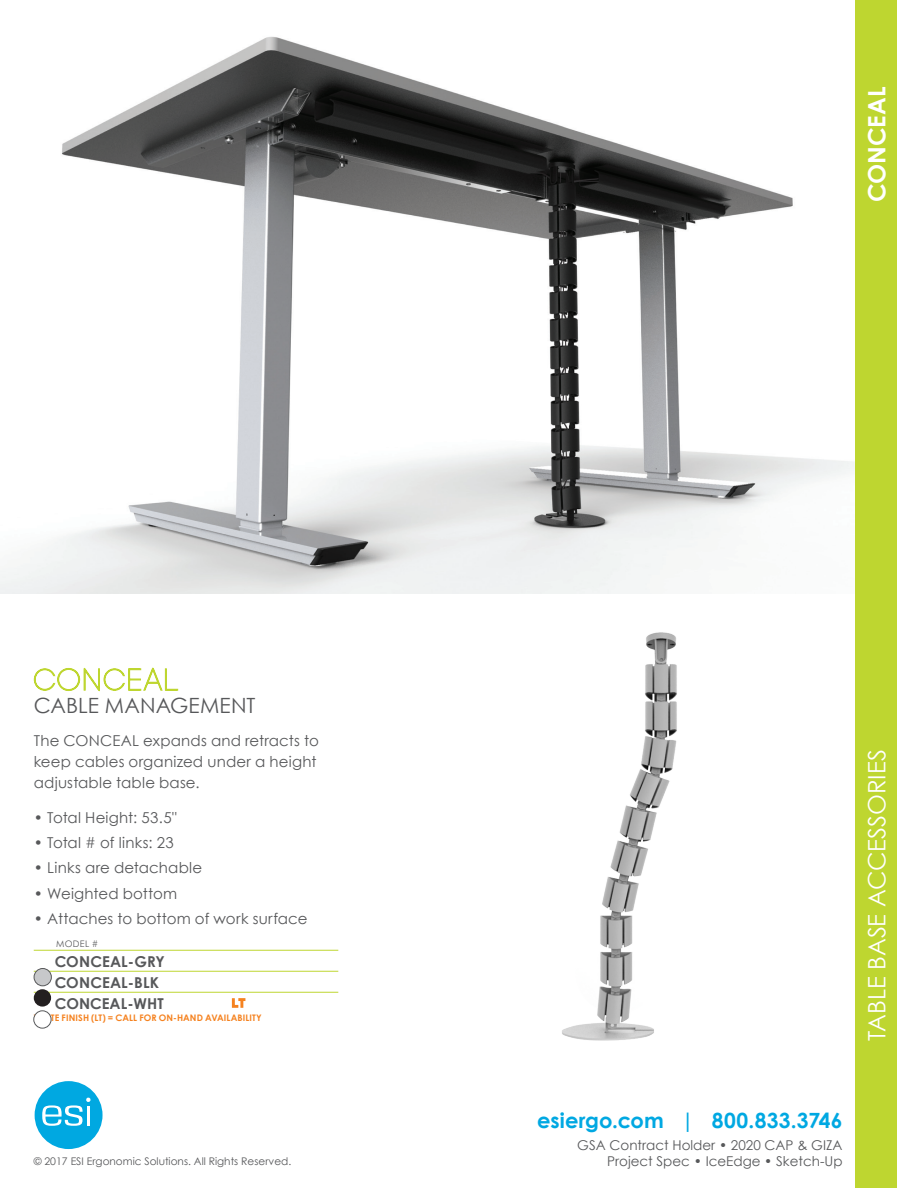
<style>
.page{position:relative;width:918px;height:1188px;background:#fff}
.page>*{position:absolute;margin:0;border:0;box-sizing:border-box;transform-origin:0 0}
.t1{font:24px "Century Gothic";color:#fff}
.t2{font:700 24px "Century Gothic";letter-spacing:-.005em;color:#fff}
.bold_footer{font:700 21px "Century Gothic";letter-spacing:.005em;color:#00a8e2}
.Product_Subline{font:21px "Century Gothic";color:#57585a}
.Caption_Body_Large{font:15px/21px "Century Gothic";letter-spacing:.01em;color:#57585a}
.Lighting_Product_Und{font:700 15px "Century Gothic";letter-spacing:.005em;color:#57585a}
.MONITOR_PRICE_NO_UND{font:700 15px "Century Gothic";color:#57585a}
.footer_body{font:13.5px/16.2px "Century Gothic";color:#57585a;text-align:right}
.copyright{font:10.5px "Century Gothic";color:#57585a}
.Work_Surface_Options{font:700 9px "Century Gothic";letter-spacing:.01em;color:#f58220}
.Accessories_Part___L{font:9px "Century Gothic";letter-spacing:.035em;color:#57585a}
</style>
<div class="page">
<img style="left:0;top:36px;width:855px;height:558px">
<svg style="left:33px;top:667px;width:146px;height:25px"></svg>
<div style="left:855px;top:0;width:42px;height:1188px;background:#bed630"></div>
<div style="left:35px;top:1081px;width:68px;height:68px;background:#00a8e1;border-radius:50%"></div>
<svg style="left:42px;top:1098px;width:48px;height:28px"></svg>
<hr style="left:87px;top:1106px;width:3px;height:19px;background:#fff">
<hr style="left:34px;top:950px;width:304px;height:1px;background:#bed630">
<hr style="left:34px;top:971px;width:304px;height:1px;background:#bed630">
<hr style="left:34px;top:992px;width:304px;height:1px;background:#bed630">
<div style="left:34px;top:968px;width:17px;height:18px;background:#c7c8ca;border-radius:50%"></div>
<div style="left:34px;top:968px;width:18px;height:18px;border:1px solid #57585a;border-radius:50%"></div>
<div style="left:34px;top:989px;width:17px;height:18px;background:#231f20;border-radius:50%"></div>
<img style="left:610px;top:632px;width:67px;height:245px">
<svg style="left:562px;top:877px;width:92px;height:164px"></svg>
<div style="left:33px;top:1011px;width:18px;height:17px;border:1px solid #57585a;border-radius:50%"></div>
<svg style="left:231px;top:998px;width:15px;height:10px"></svg>
<p class="Product_Subline" style="left:34px;top:690px;width:223px">CABLE MANAGEMENT</p>
<p class="Caption_Body_Large" style="left:34px;top:730px;width:287px">The CONCEAL expands and retracts to keep cables organized under a height adjustable table base.</p>
<p class="Caption_Body_Large" style="left:34px;top:806px;width:144px">• Total Height: 53.5"</p>
<p class="Caption_Body_Large" style="left:34px;top:832px;width:141px">• Total # of links: 23</p>
<p class="Caption_Body_Large" style="left:34px;top:857px;width:170px">• Links are detachable</p>
<p class="Caption_Body_Large" style="left:34px;top:882px;width:145px">• Weighted bottom</p>
<p class="Caption_Body_Large" style="left:34px;top:908px;width:275px">• Attaches to bottom of work surface</p>
<p class="Accessories_Part___L" style="left:56px;top:938px;width:43px">MODEL #</p>
<p class="Lighting_Product_Und" style="left:55px;top:950px;width:111px">CONCEAL-GRY</p>
<p class="Lighting_Product_Und" style="left:55px;top:971px;width:106px">CONCEAL-BLK</p>
<p class="MONITOR_PRICE_NO_UND" style="left:55px;top:992px;width:110px">CONCEAL-WHT</p>
<p class="Work_Surface_Options" style="left:34px;top:1011px;width:230px">WHITE FINISH (LT) = CALL FOR ON-HAND AVAILABILITY</p>
<p class="copyright" style="left:34px;top:1154px;width:259px">© 2017 ESI Ergonomic Solutions. All Rights Reserved.</p>
<p class="t2" style="left:858px;top:202px;width:117px;rotate:-90deg">CONCEAL</p>
<p class="t1" style="left:860px;top:1041px;width:294px;rotate:-90deg">TABLE BASE ACCESSORIES</p>
<p class="bold_footer" style="left:537px;top:1104px;width:307px">esiergo.com | 800.833.3746</p>
<p class="footer_body" style="left:577px;top:1137px;width:267px">GSA Contract Holder • 2020 CAP &amp; GIZA<br>Project Spec • IceEdge • Sketch-Up</p>
</div>
